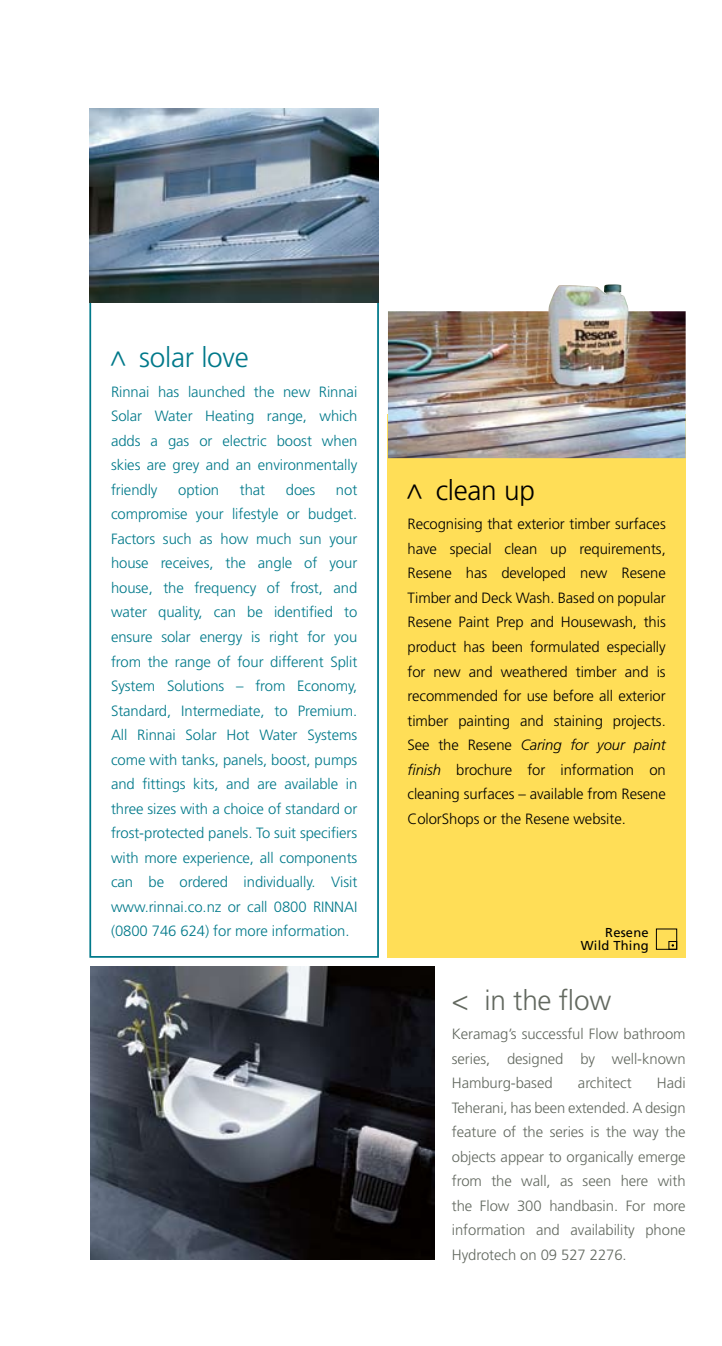
<style>
.page{position:relative;width:722px;height:1346px;background:#fff}
.page>*{position:absolute;margin:0;border:0;box-sizing:border-box;transform-origin:0 0}
.t1{font:300 28px "Frutiger";letter-spacing:-.01em;color:#636960}
.t2{font:300 28px "Frutiger";letter-spacing:-.01em;color:#00798a}
.t3{font:300 28px "Frutiger";letter-spacing:-.01em;color:#000}
.t4{font:300 14.88px/24.5px "Frutiger";letter-spacing:-.005em;color:#00798a;text-align:justify}
.t5{font:300 14.88px/24.5px "Frutiger";letter-spacing:-.005em;color:#000;text-align:justify}
.t6{font:300 14.88px/24.5px "Frutiger";letter-spacing:-.005em;color:#636960;text-align:justify}
.t7{font:12.95px/13px "Frutiger";letter-spacing:.015em;color:#000;text-align:right}
.s1{font-style:italic}
</style>
<div class="page">
<img style="left:90px;top:966px;width:345px;height:293px">
<div style="left:89px;top:266px;width:290px;height:691px;border:2px solid #00798a"></div>
<img style="left:89px;top:109px;width:290px;height:194px">
<div style="left:388px;top:414px;width:298px;height:543px;background:#ffde57"></div>
<div style="left:656px;top:928px;width:21px;height:21px;border:1px solid #000"></div>
<div style="left:669px;top:941px;width:8px;height:8px;border:1px solid #000"></div>
<img style="left:388px;top:284px;width:298px;height:174px">
<h1 class="t2" style="left:139px;top:342px;width:111px">solar love</h1>
<p class="t4" style="left:111px;top:380px;width:248px">Rinnai has launched the new Rinnai Solar Water Heating range, which adds a gas or electric boost when skies are grey and an environmentally friendly</p>
<p class="t4" style="left:111px;top:478px;width:248px;text-indent:225px">not compromise your lifestyle or budget.<br>Factors such as how much sun your house receives, the angle of your house, the frequency of frost, and water quality, can be identified to ensure solar energy is right for you from the range of four different Split System Solutions – from Economy, Standard, Intermediate, to Premium.<br>All Rinnai Solar Hot Water Systems come with tanks, panels, boost, pumps and fittings kits, and are available in three sizes with a choice of standard or frost-protected panels. To suit specifiers with more experience, all components can be ordered individually. Visit www.rinnai.co.nz or call 0800 RINNAI (0800 746 624) for more information.</p>
<h1 class="t3" style="left:436px;top:474px;width:101px">clean up</h1>
<p class="t4" style="left:178px;top:478px;width:42px">option</p>
<p class="t4" style="left:240px;top:478px;width:27px">that</p>
<p class="t4" style="left:286px;top:478px;width:31px">does</p>
<p class="t5" style="left:407px;top:512px;width:260px">Recognising that exterior timber surfaces have special clean up requirements, Resene has developed new Resene Timber and Deck Wash. Based on popular Resene Paint Prep and Housewash, this product has been formulated especially for new and weathered timber and is recommended for use before all exterior timber painting and staining projects.<br>See the Resene <span class="s1">Caring for your paint finish</span> brochure for information on cleaning surfaces – available from Resene ColorShops or the Resene website.</p>
<p class="t7" style="left:581px;top:925px;width:69px">Resene<br>Wild Thing</p>
<h1 class="t1" style="left:452px;top:984px;width:161px">&lt; in the flow</h1>
<p class="t6" style="left:452px;top:1021px;width:235px">Keramag’s successful Flow bathroom series, designed by well-known Hamburg-based</p>
<p class="t6" style="left:452px;top:1070px;width:235px;text-indent:205px">Hadi Teherani, has been extended. A design feature of the series is the way the objects appear to organically emerge from the wall, as seen here with the Flow 300 handbasin. For more information and availability phone Hydrotech on 09 527 2276.</p>
<p class="t6" style="left:578px;top:1070px;width:55px">architect</p>
</div>
